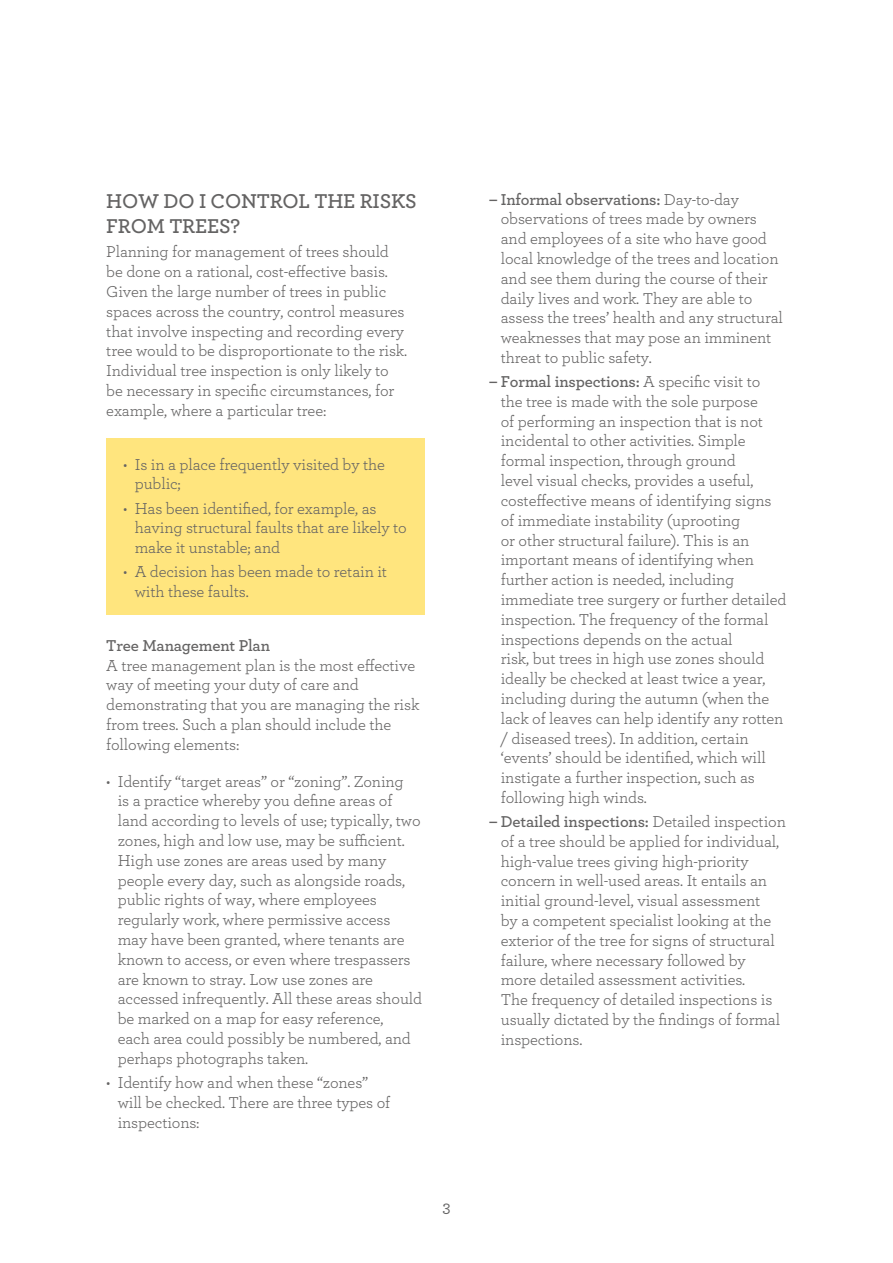
<style>
.page{position:relative;width:893px;height:1263px;background:#fff}
.page>*{position:absolute;margin:0;border:0;box-sizing:border-box;transform-origin:0 0}
.t1{font:600 21px/25.2px "Archer";letter-spacing:-.01em;color:#646363}
.t2{font:16.5px/19.8px "Archer";letter-spacing:-.01em;color:#646363}
.t3{font:600 16.5px "Archer";letter-spacing:-.01em;color:#646363}
.t4{font:500 16.5px "Archer";color:#646363}
.s1{font-weight:600}
</style>
<div class="page">
<div style="left:106px;top:438px;width:319px;height:176px;background:#ffe57e"></div>
<p class="t1" style="left:106px;top:187px;width:312px">HOW DO I CONTROL THE RISKS<br>FROM TREES?</p>
<p class="t2" style="left:106px;top:241px;width:302px">Planning for management of trees should be done on a rational, cost-effective basis.<br>Given the large number of trees in public spaces across the country, control measures that involve inspecting and recording every tree would to be disproportionate to the risk.<br>Individual tree inspection is only likely to be necessary in specific circumstances, for example, where a particular tree:</p>
<p class="t2" style="left:135px;top:453px;width:252px;text-indent:-11px">• Is in a place frequently visited by the public;</p>
<p class="t2" style="left:135px;top:497px;width:274px;text-indent:-11px">• Has been identified, for example, as having structural faults that are likely to make it unstable; and</p>
<p class="t2" style="left:135px;top:561px;width:254px;text-indent:-11px">• A decision has been made to retain it with these faults.</p>
<p class="t3" style="left:106px;top:633px;width:165px">Tree Management Plan</p>
<p class="t2" style="left:106px;top:654px;width:315px">A tree management plan is the most effective way of meeting your duty of care and demonstrating that you are managing the risk from trees. Such a plan should include the following elements:</p>
<p class="t2" style="left:118px;top:770px;width:306px;text-indent:-11px">• Identify “target areas” or “zoning”. Zoning<br>is a practice whereby you define areas of land according to levels of use; typically, two zones, high and low use, may be sufficient.<br>High use zones are areas used by many people every day, such as alongside roads, public rights of way, where employees regularly work, where permissive access may have been granted, where tenants are known to access, or even where trespassers are known to stray. Low use zones are accessed infrequently. All these areas should be marked on a map for easy reference,<br>each area could possibly be numbered, and perhaps photographs taken.</p>
<p class="t2" style="left:118px;top:1072px;width:274px;text-indent:-11px">• Identify how and when these “zones” will be checked. There are three types of inspections:</p>
<p class="t4" style="left:442px;top:1195px;width:10px">3</p>
<p class="t2" style="left:501px;top:188px;width:284px;text-indent:-12px"><span class="s1">– Informal observations:</span> Day-to-day observations of trees made by owners and employees of a site who have good local knowledge of the trees and location and see them during the course of their daily lives and work. They are able to assess the trees’ health and any structural weaknesses that may pose an imminent threat to public safety.</p>
<p class="t2" style="left:501px;top:371px;width:287px;text-indent:-12px"><span class="s1">– Formal inspections:</span> A specific visit to the tree is made with the sole purpose<br>of performing an inspection that is not incidental to other activities. Simple formal inspection, through ground<br>level visual checks, provides a useful, costeffective means of identifying signs of immediate instability (uprooting<br>or other structural failure). This is an important means of identifying when further action is needed, including immediate tree surgery or further detailed inspection. The frequency of the formal inspections depends on the actual<br>risk, but trees in high use zones should ideally be checked at least twice a year, including during the autumn (when the lack of leaves can help identify any rotten / diseased trees). In addition, certain ‘events’ should be identified, which will instigate a further inspection, such as following high winds.</p>
<p class="t2" style="left:501px;top:811px;width:287px;text-indent:-12px"><span class="s1">– Detailed inspections:</span> Detailed inspection of a tree should be applied for individual, high-value trees giving high-priority concern in well-used areas. It entails an initial ground-level, visual assessment<br>by a competent specialist looking at the exterior of the tree for signs of structural failure, where necessary followed by<br>more detailed assessment activities.<br>The frequency of detailed inspections is usually dictated by the findings of formal inspections.</p>
</div>
